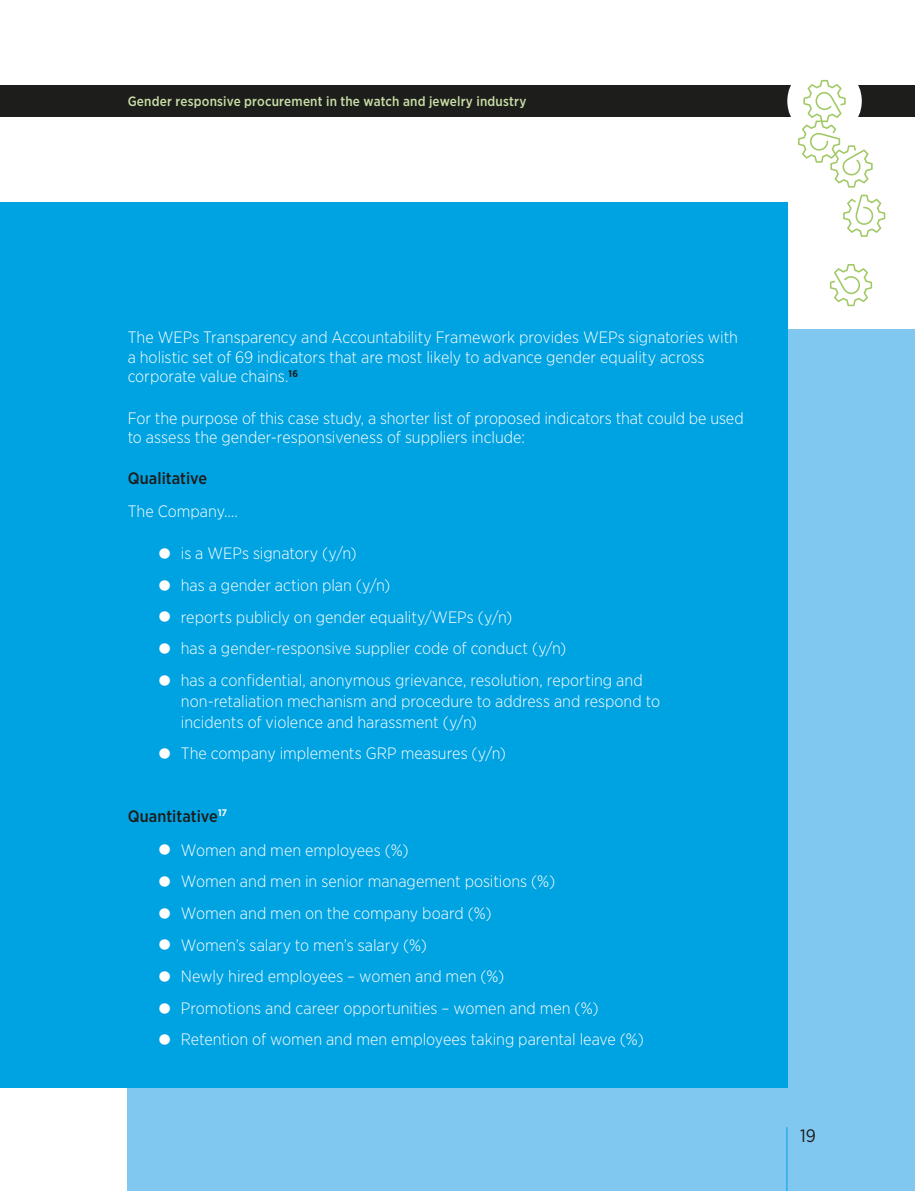
<style>
.page{position:relative;width:915px;height:1191px;background:#fff}
.page>*{position:absolute;margin:0;border:0;box-sizing:border-box;transform-origin:0 0}
.t1{font:18px "Gotham Narrow";color:#1d1d1b}
.t2{font:300 16.5px/19.8px "Gotham Narrow";color:#fff}
.t3{font:500 16.5px "Gotham Narrow";color:#1d1d1b}
.t4{font:500 13.5px "Gotham Narrow";letter-spacing:.015em;color:#c8dea6}
.s1{font-family:"The Sans C4 s";font-size:10.5px}
</style>
<div class="page">
<div style="left:0;top:85px;width:914px;height:32px;background:#1d1d1b"></div>
<div style="left:787px;top:64px;width:74px;height:74px;background:#fff;border-radius:50%"></div>
<svg style="left:798px;top:80px;width:74px;height:108px"></svg>
<svg style="left:843px;top:195px;width:42px;height:42px"></svg>
<svg style="left:829px;top:264px;width:42px;height:42px"></svg>
<div style="left:128px;top:330px;width:786px;height:861px;background:#80c8f0"></div>
<div style="left:0;top:202px;width:787px;height:886px;background:#00a3e2"></div>
<hr style="left:786px;top:1127px;width:1px;height:64px;background:#00a3e2">
<p class="t4" style="left:128px;top:93px;width:400px">Gender responsive procurement in the watch and jewelry industry</p>
<p class="t2" style="left:128px;top:327px;width:611px">The WEPs Transparency and Accountability Framework provides WEPs signatories with a holistic set of 69 indicators that are most likely to advance gender equality across corporate value chains.<sup>16</sup></p>
<p class="t2" style="left:128px;top:407px;width:617px">For the purpose of this case study, a shorter list of proposed indicators that could be used to assess the gender-responsiveness of suppliers include:</p>
<p class="t3" style="left:128px;top:468px;width:81px">Qualitative</p>
<p class="t2" style="left:128px;top:501px;width:112px">The Company….</p>
<p class="t2" style="left:159px;top:543px;width:198px"><span class="s1">●</span> is a WEPs signatory (y/n)</p>
<p class="t2" style="left:159px;top:575px;width:232px"><span class="s1">●</span> has a gender action plan (y/n)</p>
<p class="t2" style="left:159px;top:606px;width:354px"><span class="s1">●</span> reports publicly on gender equality/WEPs (y/n)</p>
<p class="t2" style="left:159px;top:638px;width:408px"><span class="s1">●</span> has a gender-responsive supplier code of conduct (y/n)</p>
<p class="t2" style="left:181px;top:669px;width:480px;line-height:21px;text-indent:-21px"><span class="s1">●</span> has a confidential, anonymous grievance, resolution, reporting and non-retaliation mechanism and procedure to address and respond to incidents of violence and harassment (y/n)</p>
<p class="t2" style="left:159px;top:743px;width:347px"><span class="s1">●</span> The company implements GRP measures (y/n)</p>
<p class="t3" style="left:128px;top:805px;width:101px">Quantitative<sup>17</sup></p>
<p class="t2" style="left:159px;top:839px;width:250px"><span class="s1">●</span> Women and men employees (%)</p>
<p class="t2" style="left:159px;top:871px;width:397px"><span class="s1">●</span> Women and men in senior management positions (%)</p>
<p class="t2" style="left:159px;top:902px;width:333px"><span class="s1">●</span> Women and men on the company board (%)</p>
<p class="t2" style="left:159px;top:934px;width:269px"><span class="s1">●</span> Women’s salary to men’s salary (%)</p>
<p class="t2" style="left:159px;top:966px;width:346px"><span class="s1">●</span> Newly hired employees – women and men (%)</p>
<p class="t2" style="left:159px;top:997px;width:440px"><span class="s1">●</span> Promotions and career opportunities – women and men (%)</p>
<p class="t2" style="left:159px;top:1029px;width:485px"><span class="s1">●</span> Retention of women and men employees taking parental leave (%)</p>
<p class="t1" style="left:799px;top:1124px;width:17px">19</p>
</div>
